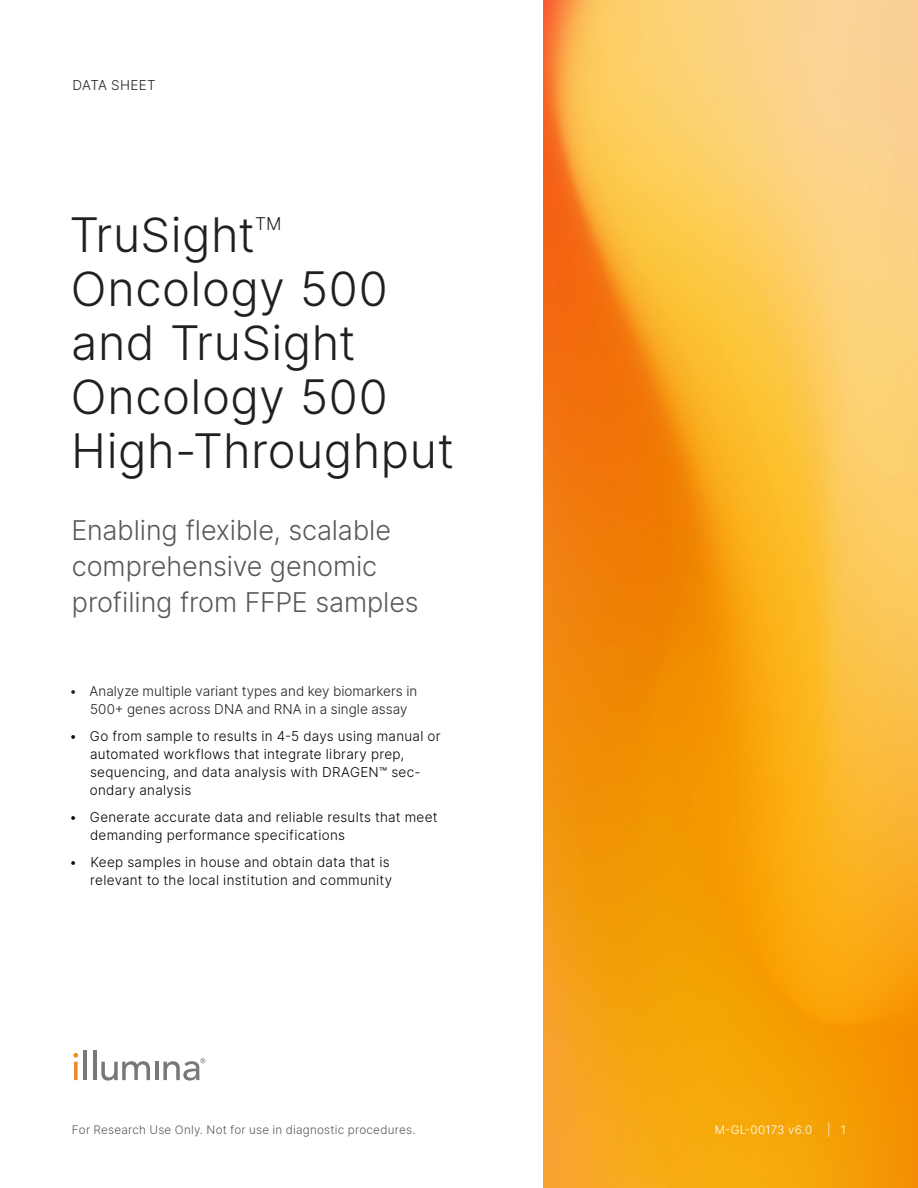
<style>
.page{position:relative;width:918px;height:1188px;background:#fff}
.page>*{position:absolute;margin:0;border:0;box-sizing:border-box;transform-origin:0 0}
.Title{font:300 47.25px/54px "Inter";letter-spacing:.01em;color:#231f20}
.Subtitle{font:300 27px/36px "Inter";letter-spacing:-.005em;color:#57585a}
.Title-2{font:300 17.55px "Inter";color:#231f20}
.t1{font:300 13.5px/18px "Inter";letter-spacing:.02em;color:#000}
.zz_Document_Type___Segment{font:300 13.5px/18px "Inter";color:#231f20}
.zz_For_Research_Only{font:300 11.7px "Inter";letter-spacing:.02em;color:#57585a}
.zz_Pub_Number{font:300 11.7px "Inter";letter-spacing:.02em;color:#fff}
</style>
<div class="page">
<img style="left:543px;top:0;width:375px;height:1188px">
<svg style="left:74px;top:1062px;width:4px;height:18px"></svg>
<hr style="left:83px;top:1051px;width:4px;height:29px;background:#77787c">
<hr style="left:93px;top:1051px;width:3px;height:29px;background:#77787c">
<svg style="left:101px;top:1061px;width:49px;height:20px"></svg>
<hr style="left:155px;top:1062px;width:3px;height:18px;background:#77787c">
<svg style="left:73px;top:1053px;width:5px;height:5px"></svg>
<svg style="left:163px;top:1058px;width:42px;height:23px"></svg>
<p class="zz_Document_Type___Segment" style="left:73px;top:76px;width:85px">DATA SHEET</p>
<p class="Title" style="left:69px;top:207px;width:187px">TruSight</p>
<p class="Title-2" style="left:255px;top:211px;width:28px">TM</p>
<p class="Title" style="left:71px;top:261px;width:385px">Oncology 500 and TruSight<br>Oncology 500<br>High-Throughput</p>
<p class="Subtitle" style="left:72px;top:512px;width:349px">Enabling flexible, scalable comprehensive genomic profiling from FFPE samples</p>
<p class="zz_Document_Type___Segment" style="left:90px;top:682px;width:329px;text-indent:-21px">• Analyze multiple variant types and key biomarkers in<br>500+ genes across DNA and RNA in a single assay</p>
<p class="t1" style="left:90px;top:727px;width:352px;text-indent:-20px">• Go from sample to results in 4-5 days using manual or automated workflows that integrate library prep, sequencing, and data analysis with DRAGEN™ sec&shy;ondary analysis</p>
<p class="t1" style="left:90px;top:808px;width:349px;text-indent:-21px">• Generate accurate data and reliable results that meet demanding performance specifications</p>
<p class="t1" style="left:70px;top:853px;width:324px;text-align:right">• Keep samples in house and obtain data that is relevant to the local institution and community</p>
<p class="zz_For_Research_Only" style="left:72px;top:1121px;width:345px">For Research Use Only. Not for use in diagnostic procedures.</p>
<p class="zz_Pub_Number" style="left:715px;top:1121px;width:99px">M-GL-00173 v6.0</p>
<p class="zz_Pub_Number" style="left:827px;top:1121px;width:20px">| 1</p>
</div>
